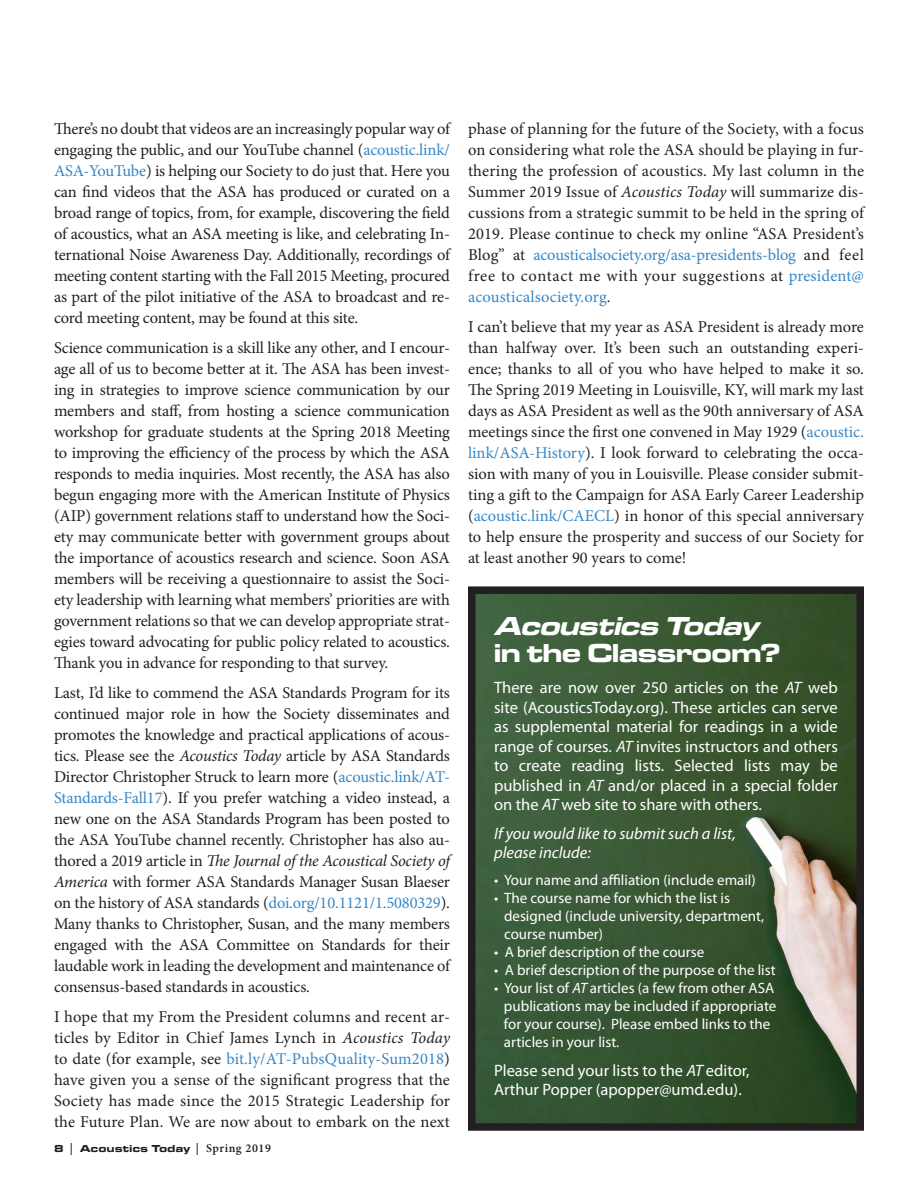
<style>
.page{position:relative;width:918px;height:1188px;background:#fff}
.page>*{position:absolute;margin:0;border:0;box-sizing:border-box;transform-origin:0 0}
.AT_bodycopy{font:700 27px "Microgramma Ext D";color:#fff}
.AT_bodycopy-2{font:italic 700 27px "Microgramma Ext D";color:#fff}
.AT_bodycopy-3{font:16.5px/21px "Minion Pro";letter-spacing:-.005em;color:#231f20;text-align:justify}
.t1{font:16.5px/19.5px "Myriad Pro";color:#fff;text-align:justify}
.t2{font:italic 16.5px/19.5px "Myriad Pro";color:#fff}
.t3{font:15px/18px "Myriad Pro";color:#fff}
.t4{font:700 10.5px "Microgramma Ext D";letter-spacing:.05em;color:#231f20}
.s1{color:#3687c7}
.s2{font-style:italic}
.s3{font-family:"Minion Pro";font-weight:600;font-size:12px}
</style>
<div class="page">
<img style="left:477px;top:595px;width:378px;height:527px">
<div style="left:468px;top:586px;width:396px;height:545px;border:8px solid #231f20"></div>
<p class="AT_bodycopy-3" style="left:54px;top:118px;width:398px">There’s no doubt that videos are an increasingly popular way of engaging the public, and our YouTube channel (<span class="s1">acoustic.link/ ASA-YouTube</span>) is helping our Society to do just that. Here you can find videos that the ASA has produced or curated on a broad range of topics, from, for example, discovering the field of acoustics, what an ASA meeting is like, and celebrating In&shy;ternational Noise Awareness Day. Additionally, recordings of meeting content starting with the Fall 2015 Meeting, procured as part of the pilot initiative of the ASA to broadcast and re&shy;cord meeting content, may be found at this site.</p>
<p class="AT_bodycopy-3" style="left:54px;top:337px;width:398px">Science communication is a skill like any other, and I encour&shy;age all of us to become better at it. The ASA has been invest&shy;ing in strategies to improve science communication by our members and staff, from hosting a science communication workshop for graduate students at the Spring 2018 Meeting to improving the efficiency of the process by which the ASA responds to media inquiries. Most recently, the ASA has also begun engaging more with the American Institute of Physics (AIP) government relations staff to understand how the Soci&shy;ety may communicate better with government groups about the importance of acoustics research and science. Soon ASA members will be receiving a questionnaire to assist the Soci&shy;ety leadership with learning what members’ priorities are with government relations so that we can develop appropriate strat&shy;egies toward advocating for public policy related to acoustics.<br>Thank you in advance for responding to that survey.</p>
<p class="AT_bodycopy-3" style="left:54px;top:682px;width:398px">Last, I’d like to commend the ASA Standards Program for its continued major role in how the Society disseminates and promotes the knowledge and practical applications of acous&shy;tics. Please see the <span class="s2">Acoustics Today</span> article by ASA Standards Director Christopher Struck to learn more (<span class="s1">acoustic.link/AT-Standards-Fall17</span>). If you prefer watching a video instead, a new one on the ASA Standards Program has been posted to the ASA YouTube channel recently. Christopher has also au&shy;thored a 2019 article in <span class="s2">The Journal of the Acoustical Society of America</span> with former ASA Standards Manager Susan Blaeser on the history of ASA standards (<span class="s1">doi.org/10.1121/1.5080329</span>).<br>Many thanks to Christopher, Susan, and the many members engaged with the ASA Committee on Standards for their laudable work in leading the development and maintenance of consensus-based standards in acoustics.</p>
<p class="AT_bodycopy-3" style="left:54px;top:1007px;width:398px">I hope that my From the President columns and recent ar&shy;ticles by Editor in Chief James Lynch in <span class="s2">Acoustics Today </span>to date (for example, see <span class="s1">bit.ly/AT-PubsQuality-Sum2018</span>) have given you a sense of the significant progress that the Society has made since the 2015 Strategic Leadership for the Future Plan. We are now about to embark on the next</p>
<p class="t4" style="left:54px;top:1141px;width:219px">8 <span class="s3">|</span> Acoustics Today <span class="s3">| Spring 2019</span></p>
<p class="AT_bodycopy-3" style="left:468px;top:119px;width:398px">phase of planning for the future of the Society, with a focus on considering what role the ASA should be playing in fur&shy;thering the profession of acoustics. My last column in the Summer 2019 Issue of <span class="s2">Acoustics Today</span> will summarize dis&shy;cussions from a strategic summit to be held in the spring of 2019. Please continue to check my online “ASA President’s Blog” at <span class="s1">acousticalsociety.org/asa-presidents-blog</span> and feel free to contact me with your suggestions at <span class="s1">president@ acousticalsociety.org</span>.</p>
<p class="AT_bodycopy-3" style="left:468px;top:317px;width:398px">I can’t believe that my year as ASA President is already more than halfway over. It’s been such an outstanding experi&shy;ence; thanks to all of you who have helped to make it so.<br>The Spring 2019 Meeting in Louisville, KY, will mark my last days as ASA President as well as the 90th anniversary of ASA meetings since the first one convened in May 1929 (<span class="s1">acoustic. link/ASA-History</span>). I look forward to celebrating the occa&shy;sion with many of you in Louisville. Please consider submit&shy;ting a gift to the Campaign for ASA Early Career Leadership (<span class="s1">acoustic.link/CAECL</span>) in honor of this special anniversary to help ensure the prosperity and success of our Society for at least another 90 years to come!</p>
<p class="AT_bodycopy-2" style="left:494px;top:607px;width:274px">Acoustics Today</p>
<p class="AT_bodycopy" style="left:494px;top:634px;width:287px">in the Classroom?</p>
<p class="t1" style="left:494px;top:678px;width:345px">There are now over 250 articles on the <span class="s2">AT</span> web site (AcousticsToday.org). These articles can serve as supplemental material for readings in a wide range of courses. <span class="s2">AT</span> invites instructors and others to create reading lists. Selected lists may be published in <span class="s2">AT</span> and/or placed in a special folder on the <span class="s2">AT</span> web site to share with others.</p>
<p class="t2" style="left:494px;top:823px;width:243px">If you would like to submit such a list, please include:</p>
<p class="t3" style="left:494px;top:871px;width:263px">• Your name and affiliation (include email)</p>
<p class="t3" style="left:504px;top:889px;width:262px;text-indent:-10px">• The course name for which the list is designed (include university, department, course number)</p>
<p class="t3" style="left:494px;top:943px;width:212px">• A brief description of the course</p>
<p class="t3" style="left:494px;top:961px;width:283px">• A brief description of the purpose of the list</p>
<p class="t3" style="left:504px;top:979px;width:274px;text-indent:-10px">• Your list of <span class="s2">AT</span> articles (a few from other ASA publications may be included if appropriate for your course). Please embed links to the articles in your list.</p>
<p class="t1" style="left:494px;top:1060px;width:257px">Please send your lists to the <span class="s2">AT</span> editor,<br>Arthur Popper (apopper@umd.edu).</p>
</div>
